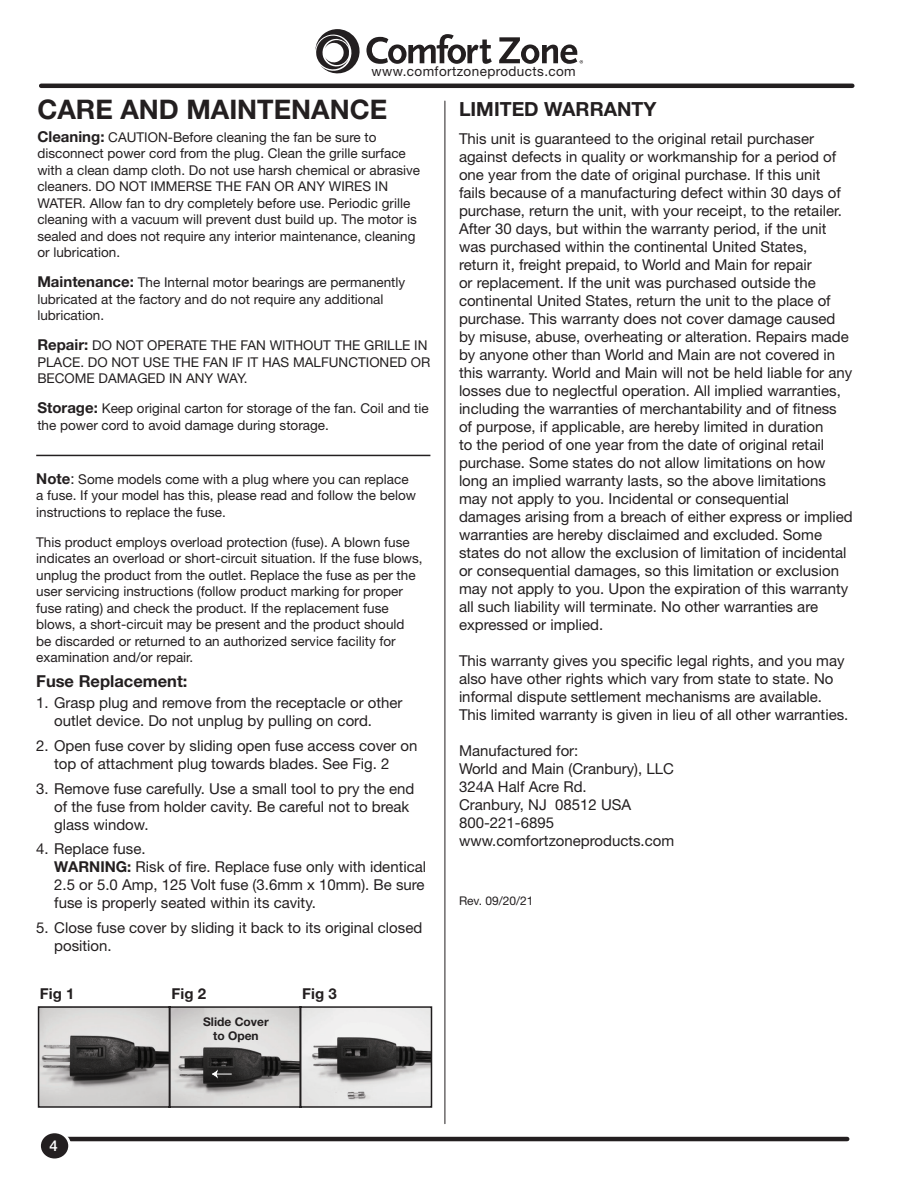
<style>
.page{position:relative;width:918px;height:1188px;background:#fff}
.page>*{position:absolute;margin:0;border:0;box-sizing:border-box;transform-origin:0 0}
.t1{font:700 27px "Helvetica Neue LT Std";color:#231f20}
.t2{font:500 21.75px "Helvetica Neue LT Std";color:#fff}
.t3{font:700 19.5px "Helvetica Neue LT Std";color:#231f20}
.t4{font:700 16.5px "Helvetica Neue LT Std";color:#231f20}
.t5{font:15px/18px "Helvetica Neue LT Std";color:#231f20}
.t6{font:700 15px "Helvetica Neue LT Std";color:#231f20}
.t7{font:13.5px/16.5px "Helvetica Neue LT Std";color:#231f20}
.t8{font:13.5px "Helvetica Neue LT Std";letter-spacing:.03em;color:#231f20}
.t9{font:700 12px/14.4px "Helvetica Neue LT Std";color:#231f20;text-align:center}
.t10{font:12px "Helvetica Neue LT Std";color:#231f20}
.s1{font-weight:700;font-size:15px}
.s2{font-size:15px}
.s3{font-weight:700}
</style>
<div class="page">
<hr style="left:62px;top:1137px;width:785px;height:4px;background:#231f20">
<div style="left:38px;top:1131px;width:33px;height:30px;background:#fff;border-radius:50%"></div>
<div style="left:41px;top:1133px;width:27px;height:26px;background:#231f20;border-radius:50%"></div>
<hr style="left:41px;top:84px;width:811px;height:4px;background:#231f20">
<hr style="left:445px;top:101px;width:1px;height:1023px;background:#231f20">
<svg style="left:315px;top:29px;width:177px;height:45px"></svg>
<svg style="left:499px;top:37px;width:84px;height:27px"></svg>
<hr style="left:36px;top:455px;width:394px;height:1px;background:#231f20">
<svg style="left:37px;top:1006px;width:396px;height:102px"></svg>
<p class="t8" style="left:372px;top:63px;width:206px">www.comfortzoneproducts.com</p>
<h3 class="t3" style="left:459px;top:97px;width:199px">LIMITED WARRANTY</h3>
<p class="t5" style="left:459px;top:130px;width:395px">This unit is guaranteed to the original retail purchaser against defects in quality or workmanship for a period of one year from the date of original purchase. If this unit<br>fails because of a manufacturing defect within 30 days of purchase, return the unit, with your receipt, to the retailer.<br>After 30 days, but within the warranty period, if the unit was purchased within the continental United States,<br>return it, freight prepaid, to World and Main for repair<br>or replacement. If the unit was purchased outside the continental United States, return the unit to the place of purchase. This warranty does not cover damage caused by misuse, abuse, overheating or alteration. Repairs made by anyone other than World and Main are not covered in this warranty. World and Main will not be held liable for any losses due to neglectful operation. All implied warranties, including the warranties of merchantability and of fitness of purpose, if applicable, are hereby limited in duration<br>to the period of one year from the date of original retail purchase. Some states do not allow limitations on how long an implied warranty lasts, so the above limitations may not apply to you. Incidental or consequential damages arising from a breach of either express or implied warranties are hereby disclaimed and excluded. Some states do not allow the exclusion of limitation of incidental or consequential damages, so this limitation or exclusion may not apply to you. Upon the expiration of this warranty all such liability will terminate. No other warranties are expressed or implied.</p>
<p class="t5" style="left:459px;top:652px;width:391px">This warranty gives you specific legal rights, and you may also have other rights which vary from state to state. No informal dispute settlement mechanisms are available.<br>This limited warranty is given in lieu of all other warranties.</p>
<p class="t5" style="left:459px;top:742px;width:217px">Manufactured for:<br>World and Main (Cranbury), LLC<br>324A Half Acre Rd.<br>Cranbury, NJ 08512 USA<br>800-221-6895 www.comfortzoneproducts.com</p>
<h1 class="t1" style="left:37px;top:92px;width:351px">CARE AND MAINTENANCE</h1>
<p class="t7" style="left:37px;top:129px;width:384px"><span class="s1">Cleaning:</span> CAUTION-Before cleaning the fan be sure to disconnect power cord from the plug. Clean the grille surface with a clean damp cloth. Do not use harsh chemical or abrasive cleaners. DO NOT IMMERSE THE FAN OR ANY WIRES IN WATER. Allow fan to dry completely before use. Periodic grille cleaning with a vacuum will prevent dust build up. The motor is sealed and does not require any interior maintenance, cleaning or lubrication.</p>
<p class="t7" style="left:37px;top:274px;width:369px"><span class="s1">Maintenance:</span> The Internal motor bearings are permanently lubricated at the factory and do not require any additional lubrication.</p>
<p class="t7" style="left:37px;top:337px;width:395px"><span class="s1">Repair:</span> DO NOT OPERATE THE FAN WITHOUT THE GRILLE IN<br>PLACE. DO NOT USE THE FAN IF IT HAS MALFUNCTIONED OR<br>BECOME DAMAGED IN ANY WAY.</p>
<p class="t7" style="left:37px;top:400px;width:393px"><span class="s1">Storage:</span> Keep original carton for storage of the fan. Coil and tie the power cord to avoid damage during storage.</p>
<p class="t7" style="left:36px;top:470px;width:381px"><span class="s1">Note</span><span class="s2">:</span> Some models come with a plug where you can replace a fuse. If your model has this, please read and follow the below instructions to replace the fuse.</p>
<p class="t7" style="left:36px;top:533px;width:388px">This product employs overload protection (fuse). A blown fuse indicates an overload or short-circuit situation. If the fuse blows, unplug the product from the outlet. Replace the fuse as per the user servicing instructions (follow product marking for proper fuse rating) and check the product. If the replacement fuse blows, a short-circuit may be present and the product should be discarded or returned to an authorized service facility for examination and/or repair.</p>
<p class="t4" style="left:36px;top:671px;width:153px">Fuse Replacement:</p>
<p class="t5" style="left:54px;top:694px;width:350px;text-indent:-18px">1. Grasp plug and remove from the receptacle or other outlet device. Do not unplug by pulling on cord.</p>
<p class="t5" style="left:54px;top:736px;width:365px;text-indent:-18px">2. Open fuse cover by sliding open fuse access cover on top of attachment plug towards blades. See Fig. 2</p>
<p class="t5" style="left:54px;top:779px;width:362px;text-indent:-18px">3. Remove fuse carefully. Use a small tool to pry the end of the fuse from holder cavity. Be careful not to break glass window.</p>
<p class="t5" style="left:54px;top:840px;width:373px;text-indent:-18px">4. Replace fuse.<br><span class="s3">WARNING:</span> Risk of fire. Replace fuse only with identical 2.5 or 5.0 Amp, 125 Volt fuse (3.6mm x 10mm). Be sure fuse is properly seated within its cavity.</p>
<p class="t5" style="left:54px;top:919px;width:370px;text-indent:-18px">5. Close fuse cover by sliding it back to its original closed position.</p>
<p class="t6" style="left:40px;top:984px;width:36px">Fig 1</p>
<p class="t6" style="left:172px;top:984px;width:36px">Fig 2</p>
<p class="t6" style="left:302px;top:984px;width:36px">Fig 3</p>
<p class="t9" style="left:203px;top:1014px;width:67px">Slide Cover to Open</p>
<p class="t10" style="left:459px;top:894px;width:76px">Rev. 09/20/21</p>
<h2 class="t2" style="left:48px;top:1133px;width:14px">4<span class="s2">4</span></h2>
</div>
